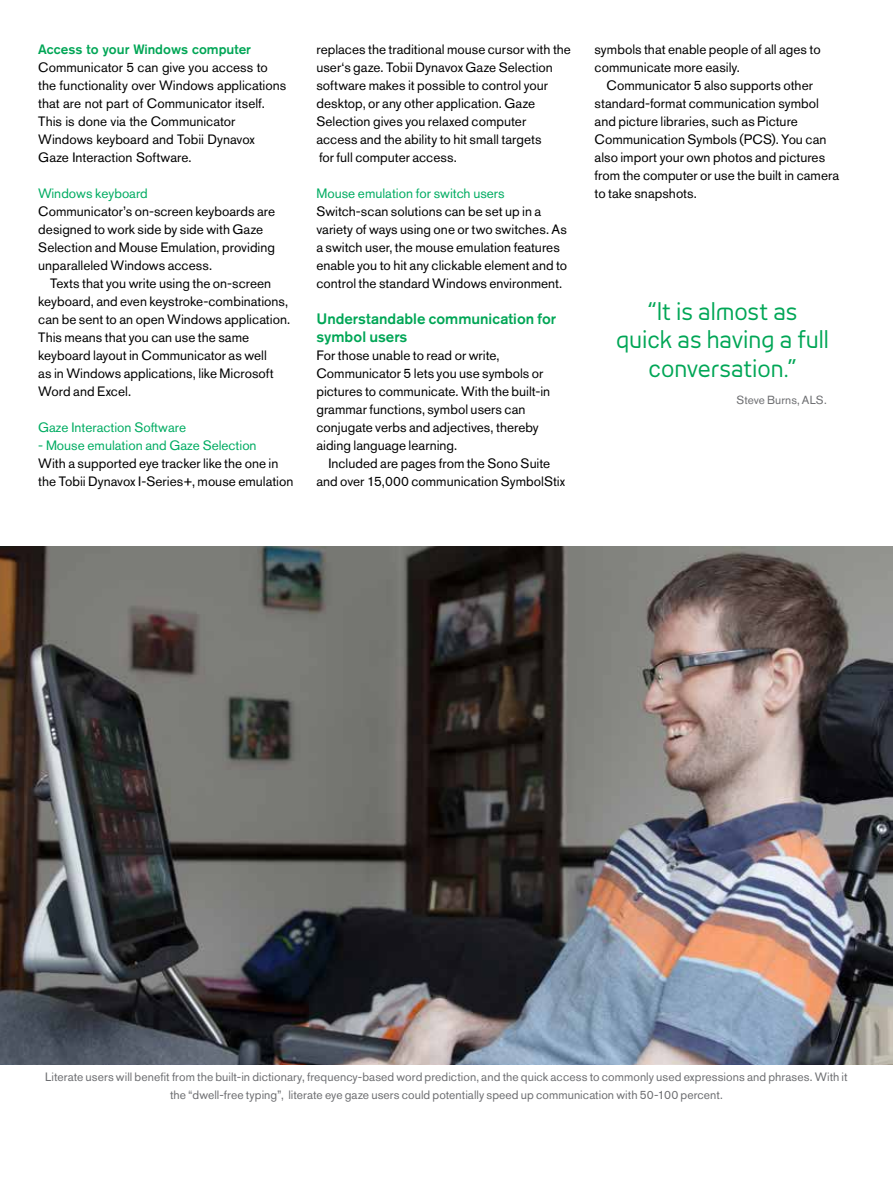
<style>
.page{position:relative;width:893px;height:1187px;background:#fff}
.page>*{position:absolute;margin:0;border:0;box-sizing:border-box;transform-origin:0 0}
.t1{font:24px/28.2px "Tele Voice";letter-spacing:-.005em;color:#00a656;text-align:center}
.t2{font:500 15px/18px "Akzidenz Grotesk BE";color:#00a656}
.t3{font:13.5px/18px "Akzidenz Grotesk BE";color:#000}
.t4{font:13.5px "Akzidenz Grotesk BE";color:#00ac62}
.t5{font:500 13.5px "Akzidenz Grotesk BE";color:#00a656}
.t6{font:12px/18px "Akzidenz Grotesk BE";letter-spacing:.005em;color:#6d6e71;text-align:center}
.t7{font:11.7px "Akzidenz Grotesk BE";letter-spacing:.005em;color:#6d6e71}
</style>
<div class="page">
<img style="left:0;top:546px;width:893px;height:517px">
<p class="t5" style="left:38px;top:41px;width:214px">Access to your Windows computer</p>
<p class="t3" style="left:38px;top:58px;width:249px">Communicator 5 can give you access to the functionality over Windows applications that are not part of Communicator itself.<br>This is done via the Communicator Windows keyboard and Tobii Dynavox Gaze Interaction Software.</p>
<p class="t4" style="left:38px;top:185px;width:111px">Windows keyboard</p>
<p class="t3" style="left:38px;top:202px;width:238px">Communicator’s on-screen keyboards are designed to work side by side with Gaze Selection and Mouse Emulation, providing unparalleled Windows access.</p>
<p class="t3" style="left:38px;top:274px;width:253px;text-indent:12px">Texts that you write using the on-screen keyboard, and even keystroke-combinations, can be sent to an open Windows application.<br>This means that you can use the same keyboard layout in Communicator as well<br>as in Windows applications, like Microsoft Word and Excel.</p>
<p class="t4" style="left:38px;top:419px;width:149px">Gaze Interaction Software</p>
<p class="t4" style="left:38px;top:437px;width:220px">- Mouse emulation and Gaze Selection</p>
<p class="t3" style="left:38px;top:454px;width:257px">With a supported eye tracker like the one in the Tobii Dynavox I-Series+, mouse emulation</p>
<p class="t3" style="left:316px;top:40px;width:256px">replaces the traditional mouse cursor with the user‘s gaze. Tobii Dynavox Gaze Selection software makes it possible to control your desktop, or any other application. Gaze Selection gives you relaxed computer<br>access and the ability to hit small targets<br>for full computer access.</p>
<p class="t4" style="left:316px;top:185px;width:190px">Mouse emulation for switch users</p>
<p class="t3" style="left:316px;top:202px;width:252px">Switch-scan solutions can be set up in a variety of ways using one or two switches. As a switch user, the mouse emulation features enable you to hit any clickable element and to control the standard Windows environment.</p>
<p class="t2" style="left:316px;top:309px;width:241px">Understandable communication for symbol users</p>
<p class="t3" style="left:316px;top:346px;width:235px">For those unable to read or write, Communicator 5 lets you use symbols or pictures to communicate. With the built-in grammar functions, symbol users can conjugate verbs and adjectives, thereby aiding language learning.</p>
<p class="t3" style="left:316px;top:454px;width:250px;text-align:center">Included are pages from the Sono Suite<br>and over 15,000 communication SymbolStix</p>
<p class="t3" style="left:595px;top:40px;width:228px">symbols that enable people of all ages to communicate more easily.</p>
<p class="t3" style="left:595px;top:76px;width:246px;text-indent:12px">Communicator 5 also supports other standard-format communication symbol and picture libraries, such as Picture Communication Symbols (PCS). You can also import your own photos and pictures from the computer or use the built in camera to take snapshots.</p>
<h1 class="t1" style="left:616px;top:297px;width:214px">“It is almost as<br>quick as having a full conversation.”</h1>
<p class="t7" style="left:736px;top:392px;width:92px">Steve Burns, ALS.</p>
<p class="t6" style="left:45px;top:1067px;width:804px">Literate users will benefit from the built-in dictionary, frequency-based word prediction, and the quick access to commonly used expressions and phrases. With it the “dwell-free typing”, literate eye gaze users could potentially speed up communication with 50-100 percent.</p>
</div>
